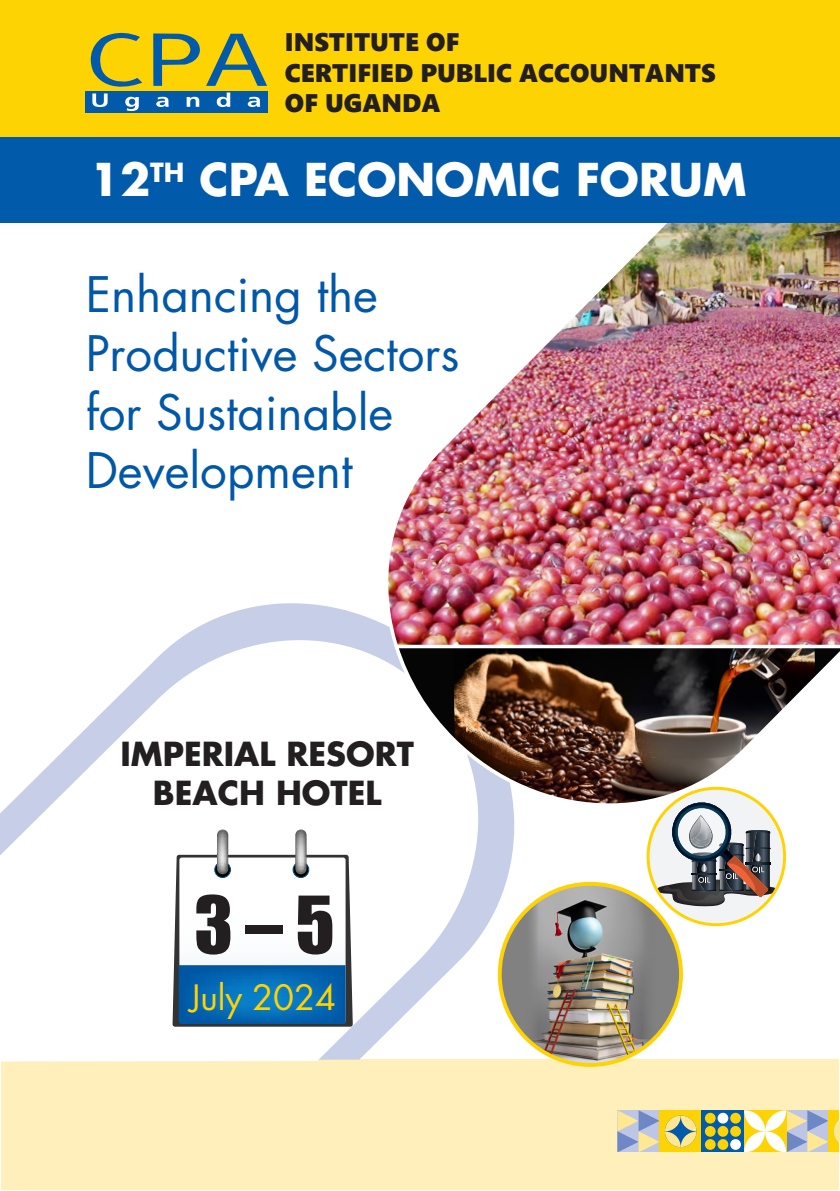
<style>
.page{position:relative;width:840px;height:1191px;background:#fff}
.page>*{position:absolute;margin:0;border:0;box-sizing:border-box;transform-origin:0 0}
.t1{font:73.2px "Impact";color:#231f20}
.t2{font:47.6px/58.8px "Futura Std";color:#0157a8}
.t3{font:700 44px "Futura Std";color:#fff}
.t4{font:34px "Futura Std";color:#fed304}
.t5{font:700 32.2px/39.2px "Futura Std";color:#231f20;text-align:center}
.t6{font:25.4px/30.4px "Segoe UI Black";color:#231f20}
</style>
<div class="page">
<div style="left:1px;top:1059px;width:837px;height:131px;background:#feefbb"></div>
<svg style="left:212px;top:603px;width:311px;height:435px"></svg>
<svg style="left:0;top:620px;width:498px;height:441px"></svg>
<img style="left:358px;top:223px;width:481px;height:604px">
<img style="left:392px;top:642px;width:447px;height:185px">
<div style="left:0;top:0;width:839px;height:138px;background:#fed304"></div>
<svg style="left:153px;top:33px;width:114px;height:53px"></svg>
<div style="left:86px;top:91px;width:181px;height:22px;background:#015aaa"></div>
<svg style="left:85px;top:32px;width:57px;height:79px"></svg>
<svg style="left:156px;top:97px;width:12px;height:10px"></svg>
<svg style="left:186px;top:97px;width:13px;height:10px"></svg>
<svg style="left:217px;top:92px;width:13px;height:15px"></svg>
<svg style="left:247px;top:97px;width:13px;height:10px"></svg>
<div style="left:0;top:138px;width:839px;height:85px;background:#015aaa"></div>
<svg style="left:172px;top:829px;width:180px;height:197px"></svg>
<svg style="left:647px;top:790px;width:137px;height:134px"></svg>
<div style="left:646px;top:787px;width:139px;height:139px;border:3px solid #fed304;border-radius:50%"></div>
<div style="left:499px;top:883px;width:181px;height:182px;background:#818181;border-radius:50%"></div>
<img style="left:523px;top:883px;width:133px;height:182px">
<div style="left:497px;top:882px;width:185px;height:184px;border:4px solid #fed304;border-radius:50%"></div>
<div style="left:659px;top:1110px;width:42px;height:41px;background:#fed304"></div>
<svg style="left:701px;top:1110px;width:42px;height:41px"></svg>
<svg style="left:617px;top:1110px;width:79px;height:41px"></svg>
<svg style="left:704px;top:1112px;width:11px;height:11px"></svg>
<div style="left:717px;top:1112px;width:11px;height:11px;background:#fff;border-radius:50%"></div>
<svg style="left:729px;top:1112px;width:11px;height:11px"></svg>
<div style="left:704px;top:1126px;width:11px;height:10px;background:#fed304;border-radius:50%"></div>
<div style="left:717px;top:1126px;width:11px;height:10px;background:#fed304;border-radius:50%"></div>
<div style="left:729px;top:1126px;width:11px;height:10px;background:#fed304;border-radius:50%"></div>
<div style="left:704px;top:1139px;width:11px;height:10px;background:#fed304;border-radius:50%"></div>
<div style="left:717px;top:1139px;width:11px;height:10px;background:#fed304;border-radius:50%"></div>
<div style="left:729px;top:1139px;width:11px;height:10px;background:#fff;border-radius:50%"></div>
<svg style="left:743px;top:1110px;width:96px;height:41px;background:#ded49c"></svg>
<p class="t6" style="left:285px;top:26px;width:176px">INSTITUTE OF</p>
<p class="t6" style="left:285px;top:56px;width:432px">CERTIFIED PUBLIC ACCOUNTANTS<br>OF UGANDA</p>
<p class="t3" style="left:90px;top:150px;width:658px">12<sup>TH</sup> CPA ECONOMIC FORUM</p>
<p class="t2" style="left:86px;top:266px;width:375px">Enhancing the<br>Productive Sectors for Sustainable<br>Development</p>
<p class="t5" style="left:120px;top:734px;width:295px">IMPERIAL RESORT<br>BEACH HOTEL</p>
<p class="t1" style="left:194px;top:868px;width:142px">3 – 5</p>
<p class="t4" style="left:189px;top:976px;width:148px">July 2024</p>
</div>
